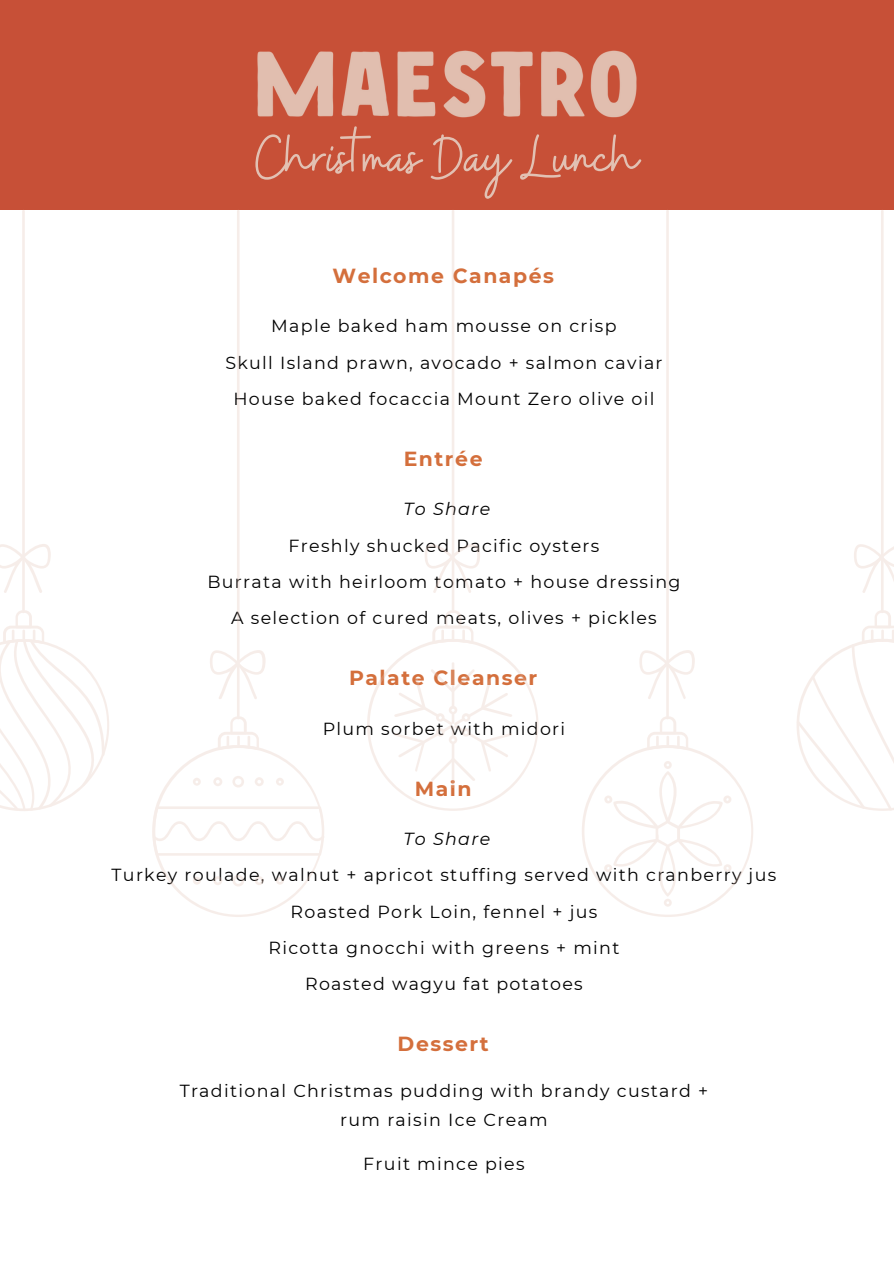
<style>
.page{position:relative;width:894px;height:1264px;background:#fff}
.page>*{position:absolute;margin:0;border:0;box-sizing:border-box;transform-origin:0 0}
.t1{font:63px "Buffalo";color:#e2c1b3}
.t2{font:700 20.4px "Montserrat";letter-spacing:.075em;color:#d46f3c}
.t3{font:17.4px "Montserrat";letter-spacing:.075em;color:#000}
.t4{font:italic 17.4px "Montserrat";letter-spacing:.075em;color:#000}
</style>
<div class="page">
<div style="left:0;top:0;width:893px;height:209px;background:#c75037"></div>
<img style="left:257px;top:50px;width:380px;height:68px">
<svg style="left:0;top:610px;width:109px;height:201px"></svg>
<svg style="left:0;top:544px;width:51px;height:49px"></svg>
<hr style="left:22px;top:210px;width:3px;height:403px;background:#e2c1b3">
<svg style="left:152px;top:716px;width:172px;height:201px"></svg>
<svg style="left:210px;top:650px;width:55px;height:49px"></svg>
<hr style="left:237px;top:210px;width:2px;height:509px;background:#e2c1b3">
<svg style="left:367px;top:610px;width:171px;height:200px"></svg>
<svg style="left:425px;top:544px;width:55px;height:49px"></svg>
<hr style="left:451px;top:210px;width:3px;height:403px;background:#e2c1b3">
<svg style="left:582px;top:716px;width:171px;height:201px"></svg>
<svg style="left:639px;top:650px;width:55px;height:49px"></svg>
<hr style="left:666px;top:210px;width:2px;height:509px;background:#e2c1b3">
<svg style="left:796px;top:610px;width:97px;height:200px"></svg>
<svg style="left:854px;top:544px;width:39px;height:49px"></svg>
<hr style="left:880px;top:210px;width:3px;height:403px;background:#e2c1b3">
<p class="t1" style="left:255px;top:117px;width:384px">Christmas Day Lunch</p>
<p class="t2" style="left:332px;top:263px;width:223px">Welcome Canapés</p>
<h1 class="t3" style="left:271px;top:315px;width:347px">Maple baked ham mousse on crisp</h1>
<p class="t3" style="left:225px;top:351px;width:438px">Skull Island prawn, avocado + salmon caviar</p>
<h2 class="t3" style="left:233px;top:388px;width:422px">House baked focaccia Mount Zero olive oil</h2>
<p class="t2" style="left:403px;top:446px;width:80px">Entrée</p>
<p class="t4" style="left:403px;top:498px;width:88px">To Share</p>
<p class="t3" style="left:288px;top:534px;width:312px">Freshly shucked Pacific oysters</p>
<h2 class="t3" style="left:207px;top:571px;width:474px">Burrata with heirloom tomato + house dressing</h2>
<p class="t3" style="left:231px;top:607px;width:427px">A selection of cured meats, olives + pickles</p>
<p class="t2" style="left:349px;top:665px;width:190px">Palate Cleanser</p>
<p class="t3" style="left:322px;top:717px;width:244px">Plum sorbet with midori</p>
<h2 class="t2" style="left:414px;top:776px;width:58px">Main</h2>
<p class="t4" style="left:403px;top:828px;width:88px">To Share</p>
<p class="t3" style="left:112px;top:864px;width:666px">Turkey roulade, walnut + apricot stuffing served with cranberry jus</p>
<h2 class="t3" style="left:290px;top:900px;width:308px">Roasted Pork Loin, fennel + jus</h2>
<p class="t3" style="left:268px;top:936px;width:352px">Ricotta gnocchi with greens + mint</p>
<p class="t3" style="left:305px;top:973px;width:279px">Roasted wagyu fat potatoes</p>
<p class="t2" style="left:397px;top:1031px;width:92px">Dessert</p>
<p class="t3" style="left:180px;top:1080px;width:530px">Traditional Christmas pudding with brandy custard +</p>
<p class="t3" style="left:340px;top:1108px;width:209px">rum raisin Ice Cream</p>
<h2 class="t3" style="left:363px;top:1152px;width:163px">Fruit mince pies</h2>
</div>
